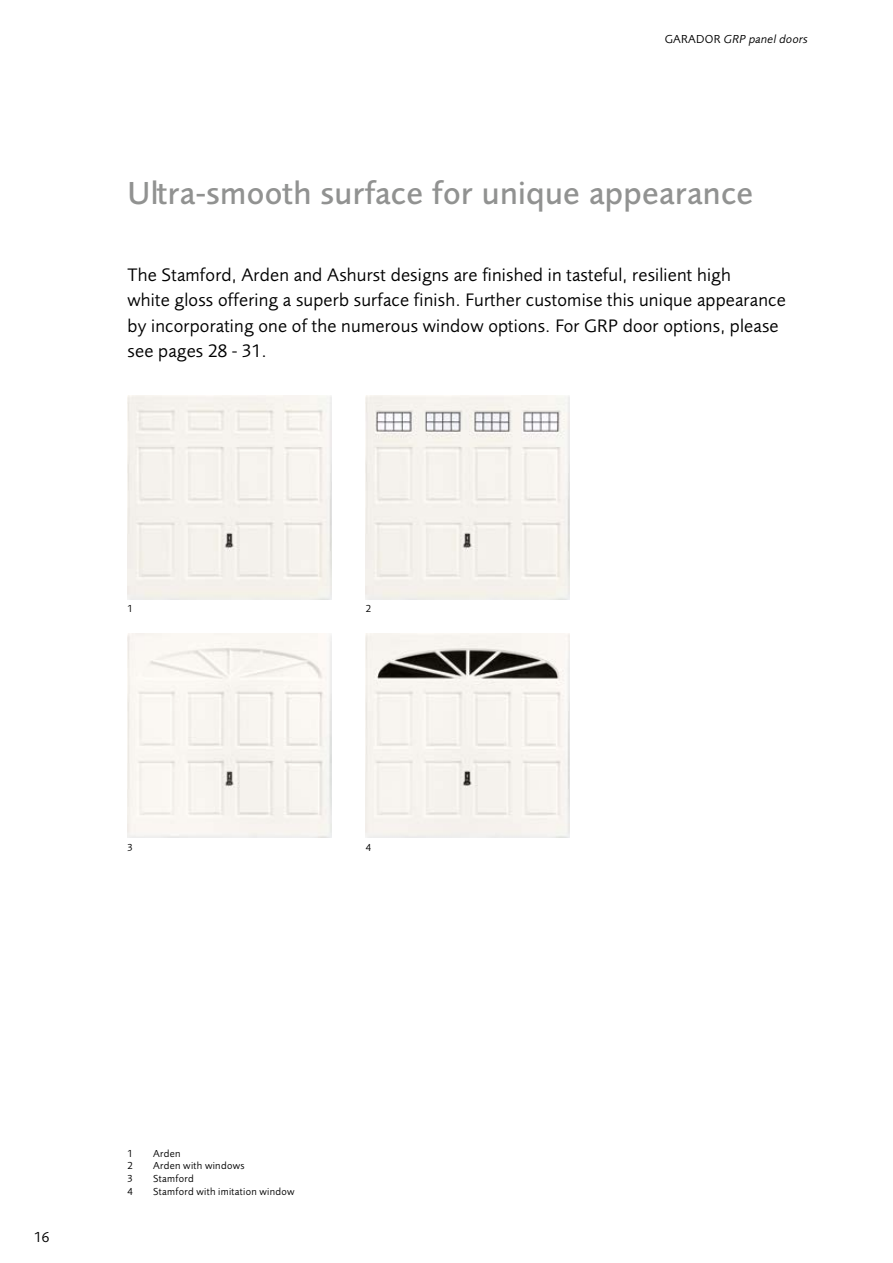
<style>
.page{position:relative;width:893px;height:1263px;background:#fff}
.page>*{position:absolute;margin:0;border:0;box-sizing:border-box;transform-origin:0 0}
.t1{font:500 33px "Foundry Sans";letter-spacing:.01em;color:#919291}
.t2{font:18.75px/25.5px "Foundry Sans";letter-spacing:.01em;color:#000}
.t3{font:15px "Foundry Sans";color:#000}
.t4{font:italic 12px "Foundry Sans";letter-spacing:.02em;color:#000}
.t5{font:10.5px "Foundry Sans";letter-spacing:.03em;color:#000}
.s1{font-style:normal}
</style>
<div class="page">
<img style="left:128px;top:395px;width:204px;height:205px">
<img style="left:366px;top:395px;width:204px;height:205px">
<img style="left:128px;top:634px;width:204px;height:204px">
<img style="left:366px;top:634px;width:204px;height:204px">
<p class="t4" style="left:665px;top:32px;width:145px"><span class="s1">GARADOR</span> GRP panel doors</p>
<h1 class="t1" style="left:128px;top:174px;width:627px">Ultra-smooth surface for unique appearance</h1>
<p class="t2" style="left:128px;top:262px;width:660px">The Stamford, Arden and Ashurst designs are finished in tasteful, resilient high<br>white gloss offering a superb surface finish. Further customise this unique appearance by incorporating one of the numerous window options. For GRP door options, please see pages 28 - 31.</p>
<p class="t5" style="left:128px;top:603px;width:7px">1</p>
<p class="t5" style="left:366px;top:603px;width:7px">2</p>
<p class="t5" style="left:128px;top:841px;width:7px">3</p>
<p class="t5" style="left:366px;top:841px;width:7px">4</p>
<p class="t3" style="left:34px;top:1228px;width:17px">16</p>
<p class="t5" style="left:128px;top:1147px;width:7px">1</p>
<p class="t5" style="left:153px;top:1147px;width:29px">Arden</p>
<p class="t5" style="left:128px;top:1160px;width:7px">2</p>
<p class="t5" style="left:153px;top:1160px;width:93px">Arden with windows</p>
<p class="t5" style="left:128px;top:1172px;width:7px">3</p>
<p class="t5" style="left:153px;top:1172px;width:42px">Stamford</p>
<p class="t5" style="left:128px;top:1185px;width:7px">4</p>
<p class="t5" style="left:153px;top:1185px;width:143px">Stamford with imitation window</p>
</div>
